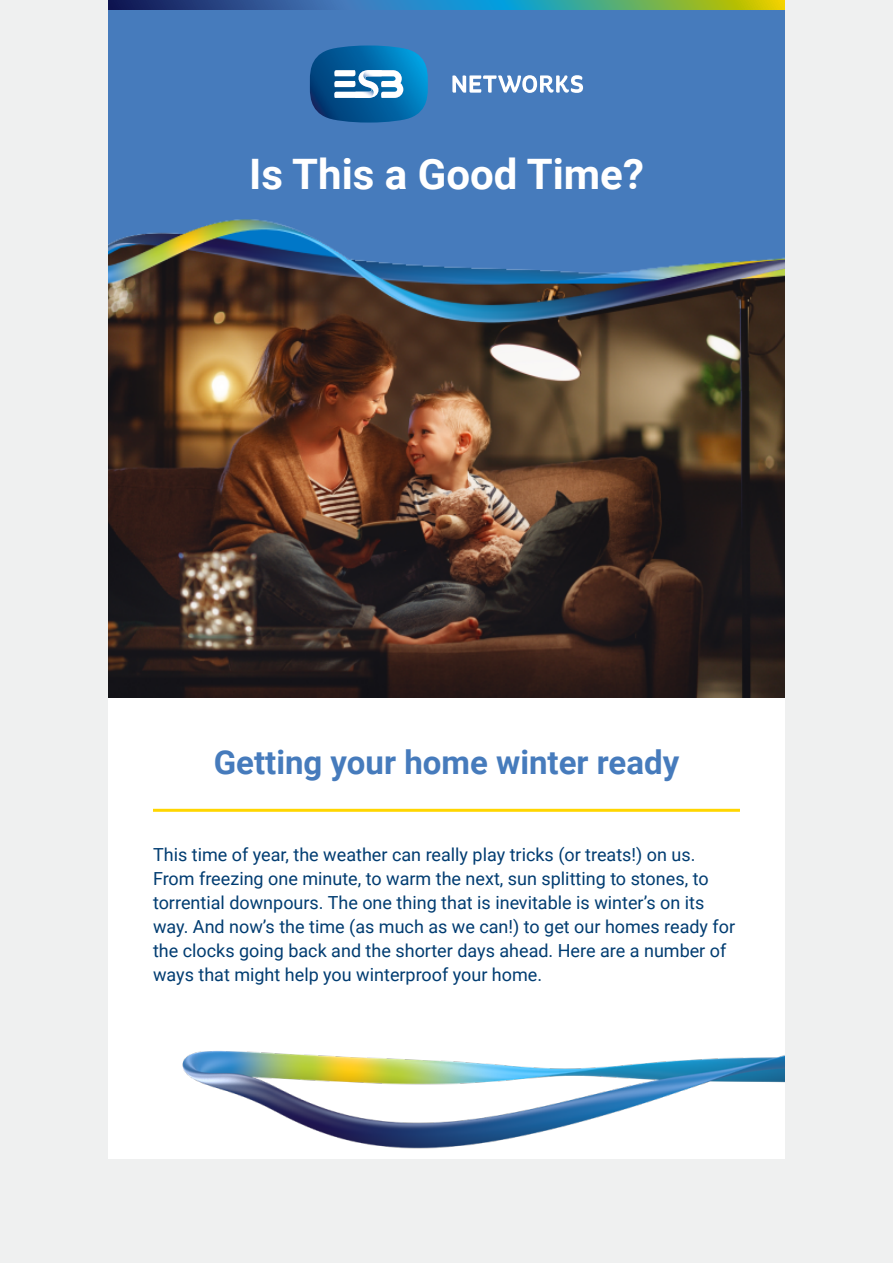
<style>
.page{position:relative;width:893px;height:1263px;background:#eff0f0}
.page>*{position:absolute;margin:0;border:0;box-sizing:border-box;transform-origin:0 0}
.t1{font:700 42px "Roboto";color:#fff}
.Heading_1{font:700 33px "Roboto";color:#467bbc}
.Body_Text{font:18px/24px "Roboto";color:#003c71}
</style>
<div class="page">
<div style="left:108px;top:0;width:677px;height:1158px;background:#fff"></div>
<div style="left:108px;top:0;width:677px;height:301px;background:#467bbc"></div>
<svg style="left:108px;top:0;width:677px;height:9px;background:#458485"></svg>
<img style="left:182px;top:1051px;width:603px;height:98px">
<img style="left:108px;top:219px;width:677px;height:479px">
<svg style="left:310px;top:46px;width:118px;height:77px;background:#2476ae"></svg>
<img style="left:363px;top:70px;width:20px;height:10px">
<img style="left:354px;top:88px;width:20px;height:10px">
<svg style="left:452px;top:75px;width:131px;height:18px"></svg>
<hr style="left:153px;top:809px;width:587px;height:3px;background:#ffd600">
<h1 class="t1" style="left:249px;top:145px;width:396px">Is This a Good Time?</h1>
<h1 class="Heading_1" style="left:214px;top:739px;width:467px">Getting your home winter ready</h1>
<p class="Body_Text" style="left:153px;top:842px;width:584px">This time of year, the weather can really play tricks (or treats!) on us.<br>From freezing one minute, to warm the next, sun splitting to stones, to torrential downpours. The one thing that is inevitable is winter’s on its way. And now’s the time (as much as we can!) to get our homes ready for the clocks going back and the shorter days ahead. Here are a number of ways that might help you winterproof your home.</p>
</div>
